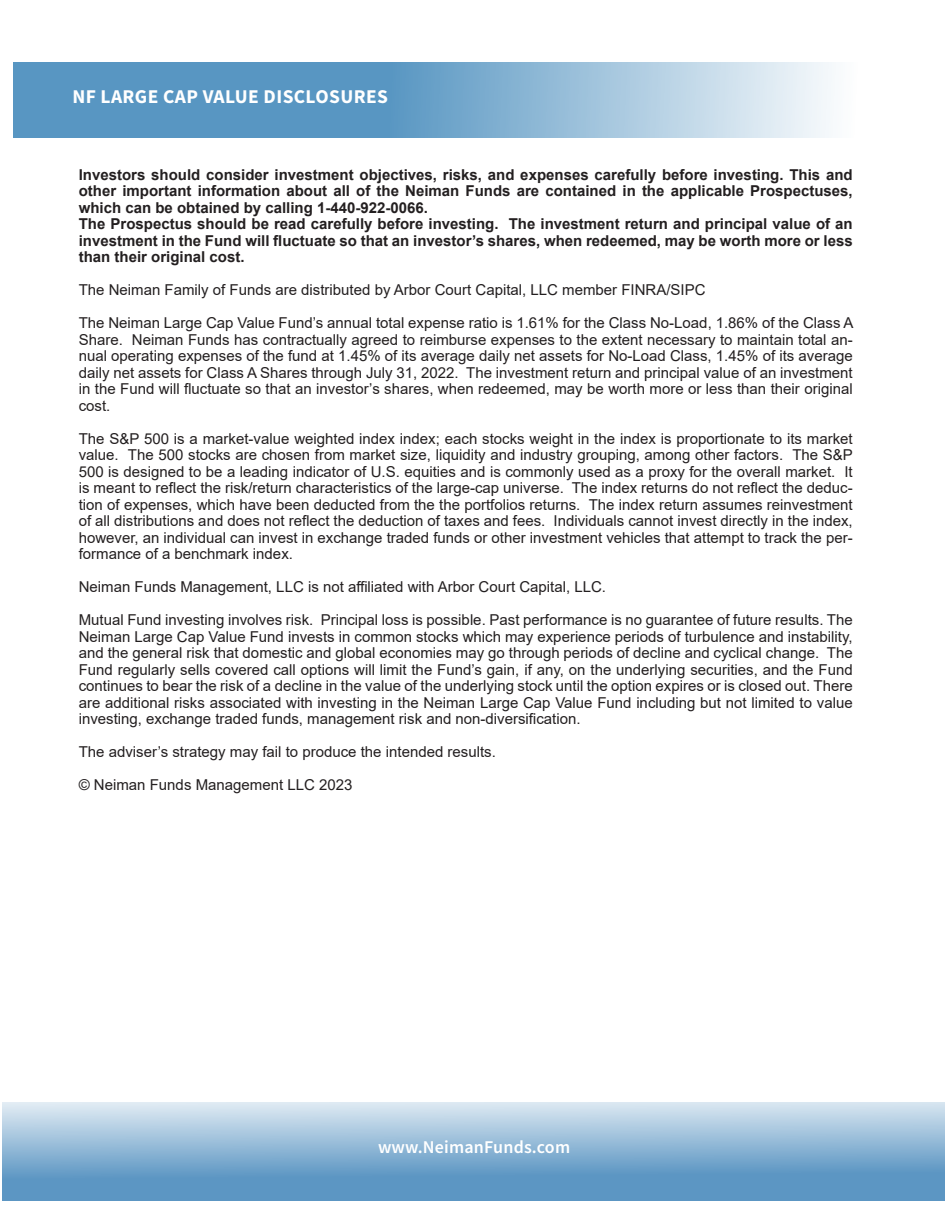
<style>
.page{position:relative;width:945px;height:1215px;background:#fff}
.page>*{position:absolute;margin:0;border:0;box-sizing:border-box;transform-origin:0 0}
.Small_Type{font:700 19.5px "Source Sans Pro";letter-spacing:.02em;color:#fff}
.Numbered_List{font:600 18px "Source Sans Pro";letter-spacing:.01em;color:#fff}
.Small_Type-2{font:15px/16.5px "Arial";color:#231f20;text-align:justify}
.Small_Type-3{font:700 15px/16.5px "Arial";color:#231f20;text-align:justify}
</style>
<div class="page">
<svg style="left:2px;top:1102px;width:943px;height:99px;background:#8db5d4"></svg>
<svg style="left:14px;top:62px;width:818px;height:75px;background:#82b0d1"></svg>
<p class="Small_Type" style="left:72px;top:83px;width:317px">NF LARGE CAP VALUE DISCLOSURES</p>
<p class="Small_Type-3" style="left:79px;top:166px;width:776px">Investors should consider investment objectives, risks, and expenses carefully before investing. This and other important information about all of the Neiman Funds are contained in the applicable Prospectuses, which can be obtained by calling 1-440-922-0066.</p>
<p class="Small_Type-3" style="left:79px;top:216px;width:775px">The Prospectus should be read carefully before investing. The investment return and principal value of an investment in the Fund will fluctuate so that an investor’s shares, when redeemed, may be worth more or less than their original cost.</p>
<p class="Small_Type-2" style="left:79px;top:282px;width:628px">The Neiman Family of Funds are distributed by Arbor Court Capital, LLC member FINRA/SIPC</p>
<p class="Small_Type-2" style="left:79px;top:315px;width:776px">The Neiman Large Cap Value Fund’s annual total expense ratio is 1.61% for the Class No-Load, 1.86% of the Class A Share. Neiman Funds has contractually agreed to reimburse expenses to the extent necessary to maintain total an&shy;nual operating expenses of the fund at 1.45% of its average daily net assets for No-Load Class, 1.45% of its average daily net assets for Class A Shares through July 31, 2022. The investment return and principal value of an investment in the Fund will fluctuate so that an investor’s shares, when redeemed, may be worth more or less than their original cost.</p>
<p class="Small_Type-2" style="left:79px;top:430px;width:776px">The S&amp;P 500 is a market-value weighted index index; each stocks weight in the index is proportionate to its market value. The 500 stocks are chosen from market size, liquidity and industry grouping, among other factors. The S&amp;P 500 is designed to be a leading indicator of U.S. equities and is commonly used as a proxy for the overall market. It is meant to reflect the risk/return characteristics of the large-cap universe. The index returns do not reflect the deduc&shy;tion of expenses, which have been deducted from the the portfolios returns. The index return assumes reinvestment of all distributions and does not reflect the deduction of taxes and fees. Individuals cannot invest directly in the index, however, an individual can invest in exchange traded funds or other investment vehicles that attempt to track the per&shy;formance of a benchmark index.</p>
<p class="Small_Type-2" style="left:79px;top:579px;width:529px">Neiman Funds Management, LLC is not affiliated with Arbor Court Capital, LLC.</p>
<p class="Small_Type-2" style="left:79px;top:612px;width:776px">Mutual Fund investing involves risk. Principal loss is possible. Past performance is no guarantee of future results. The Neiman Large Cap Value Fund invests in common stocks which may experience periods of turbulence and instability, and the general risk that domestic and global economies may go through periods of decline and cyclical change. The Fund regularly sells covered call options will limit the Fund’s gain, if any, on the underlying securities, and the Fund continues to bear the risk of a decline in the value of the underlying stock until the option expires or is closed out. There are additional risks associated with investing in the Neiman Large Cap Value Fund including but not limited to value investing, exchange traded funds, management risk and non-diversification.</p>
<p class="Small_Type-2" style="left:79px;top:744px;width:419px">The adviser’s strategy may fail to produce the intended results.</p>
<p class="Small_Type-2" style="left:79px;top:777px;width:275px">© Neiman Funds Management LLC 2023</p>
<p class="Numbered_List" style="left:378px;top:1135px;width:194px">www.NeimanFunds.com</p>
</div>
